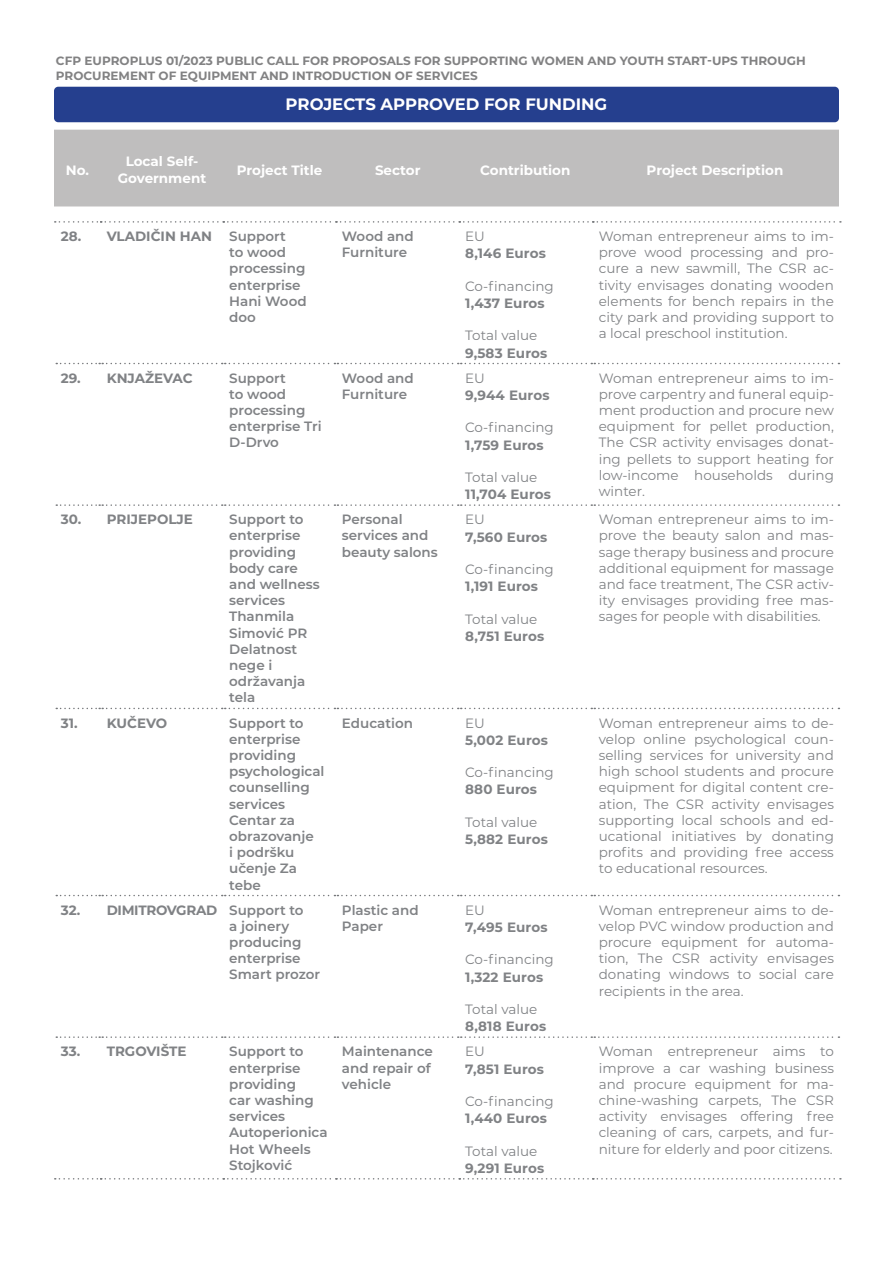
<style>
.page{position:relative;width:893px;height:1263px;background:#fff}
.page>*{position:absolute;margin:0;border:0;box-sizing:border-box;transform-origin:0 0}
.t1{font:700 16.5px "Montserrat";color:#fff}
.t2{font:13.5px/16.2px "Montserrat";color:#808285;text-align:justify}
.t3{font:600 13.5px/16.2px "Montserrat";color:#808285}
.t4{font:700 13.5px "Montserrat";letter-spacing:.005em;color:#808285}
.t5{font:700 13.5px/17.2px "Montserrat";color:#fff;text-align:center}
.t6{font:700 12px/14.4px "Montserrat";color:#828283}
.s1{font-weight:700}
</style>
<div class="page">
<div style="left:54px;top:87px;width:785px;height:35px;background:#253f8e;border-radius:4px"></div>
<div style="left:54px;top:130px;width:785px;height:76px;background:#bfbebe"></div>
<svg style="left:55px;top:221px;width:786px;height:2px"></svg>
<svg style="left:56px;top:363px;width:783px;height:1px"></svg>
<svg style="left:56px;top:504px;width:783px;height:2px"></svg>
<svg style="left:56px;top:708px;width:783px;height:1px"></svg>
<svg style="left:56px;top:895px;width:783px;height:1px"></svg>
<svg style="left:56px;top:1036px;width:783px;height:2px"></svg>
<svg style="left:55px;top:1178px;width:786px;height:1px"></svg>
<p class="t6" style="left:56px;top:53px;width:751px">CFP EUPROPLUS 01/2023 PUBLIC CALL FOR PROPOSALS FOR SUPPORTING WOMEN AND YOUTH START-UPS THROUGH<br>PROCUREMENT OF EQUIPMENT AND INTRODUCTION OF SERVICES</p>
<p class="t1" style="left:286px;top:92px;width:323px">PROJECTS APPROVED FOR FUNDING</p>
<p class="t5" style="left:66px;top:161px;width:25px">No.</p>
<p class="t5" style="left:118px;top:152px;width:90px">Local Self-<br>Government</p>
<p class="t5" style="left:237px;top:161px;width:87px">Project Title</p>
<p class="t5" style="left:375px;top:161px;width:47px">Sector</p>
<p class="t5" style="left:480px;top:161px;width:92px">Contribution</p>
<p class="t5" style="left:647px;top:161px;width:138px">Project Description</p>
<p class="t4" style="left:61px;top:226px;width:153px">28. VLADIČIN HAN</p>
<p class="t3" style="left:229px;top:227px;width:79px">Support<br>to wood processing enterprise<br>Hani Wood doo</p>
<p class="t3" style="left:342px;top:227px;width:73px">Wood and<br>Furniture</p>
<p class="t2" style="left:465px;top:228px;width:21px">EU</p>
<p class="t4" style="left:465px;top:244px;width:82px">8,146 Euros</p>
<p class="t2" style="left:465px;top:277px;width:90px">Co-financing</p>
<p class="t4" style="left:465px;top:293px;width:81px">1,437 Euros</p>
<p class="t2" style="left:465px;top:327px;width:74px">Total value</p>
<p class="t4" style="left:465px;top:343px;width:84px">9,583 Euros</p>
<p class="t4" style="left:61px;top:368px;width:133px">29. KNJAŽEVAC</p>
<p class="t3" style="left:229px;top:369px;width:94px">Support<br>to wood processing enterprise Tri<br>D-Drvo</p>
<p class="t3" style="left:342px;top:369px;width:73px">Wood and<br>Furniture</p>
<p class="t2" style="left:465px;top:369px;width:21px">EU</p>
<p class="t4" style="left:465px;top:385px;width:86px">9,944 Euros</p>
<p class="t2" style="left:465px;top:419px;width:90px">Co-financing</p>
<p class="t4" style="left:465px;top:435px;width:80px">1,759 Euros</p>
<p class="t2" style="left:465px;top:468px;width:74px">Total value</p>
<p class="t4" style="left:465px;top:485px;width:87px">11,704 Euros</p>
<p class="t4" style="left:61px;top:510px;width:134px">30. PRIJEPOLJE</p>
<p class="t3" style="left:229px;top:511px;width:92px">Support to enterprise providing body care and wellness services<br>Thanmila<br>Simović PR<br>Delatnost nege i održavanja tela</p>
<p class="t3" style="left:342px;top:511px;width:97px">Personal services and beauty salons</p>
<p class="t2" style="left:465px;top:511px;width:21px">EU</p>
<p class="t4" style="left:465px;top:527px;width:84px">7,560 Euros</p>
<p class="t2" style="left:465px;top:560px;width:90px">Co-financing</p>
<p class="t4" style="left:465px;top:577px;width:74px">1,191 Euros</p>
<p class="t2" style="left:465px;top:610px;width:74px">Total value</p>
<p class="t4" style="left:465px;top:626px;width:80px">8,751 Euros</p>
<p class="t4" style="left:61px;top:713px;width:108px">31. KUČEVO</p>
<p class="t3" style="left:229px;top:714px;width:97px">Support to enterprise providing psychological counselling services<br>Centar za obrazovanje<br>i podršku učenje Za tebe</p>
<p class="t3" style="left:342px;top:714px;width:73px">Education</p>
<p class="t2" style="left:465px;top:714px;width:21px">EU</p>
<p class="t4" style="left:465px;top:730px;width:84px">5,002 Euros</p>
<p class="t2" style="left:465px;top:764px;width:90px">Co-financing</p>
<p class="t4" style="left:465px;top:780px;width:73px">880 Euros</p>
<p class="t2" style="left:465px;top:813px;width:74px">Total value</p>
<p class="t4" style="left:465px;top:829px;width:84px">5,882 Euros</p>
<p class="t3" style="left:229px;top:901px;width:93px;text-indent:-168px"><span class="s1">32. DIMITROVGRAD</span> Support to<br>a joinery producing enterprise<br>Smart prozor</p>
<p class="t3" style="left:342px;top:901px;width:78px">Plastic and<br>Paper</p>
<p class="t2" style="left:465px;top:901px;width:21px">EU</p>
<p class="t4" style="left:465px;top:917px;width:84px">7,495 Euros</p>
<p class="t2" style="left:465px;top:951px;width:90px">Co-financing</p>
<p class="t4" style="left:465px;top:967px;width:79px">1,322 Euros</p>
<p class="t2" style="left:465px;top:1000px;width:74px">Total value</p>
<p class="t4" style="left:465px;top:1017px;width:82px">8,818 Euros</p>
<p class="t4" style="left:61px;top:1042px;width:127px">33. TRGOVIŠTE</p>
<p class="t3" style="left:229px;top:1043px;width:100px">Support to enterprise providing<br>car washing services<br>Autoperionica<br>Hot Wheels<br>Stojković</p>
<p class="t3" style="left:342px;top:1043px;width:93px">Maintenance and repair of vehicle</p>
<p class="t2" style="left:465px;top:1043px;width:21px">EU</p>
<p class="t4" style="left:465px;top:1059px;width:80px">7,851 Euros</p>
<p class="t2" style="left:465px;top:1092px;width:90px">Co-financing</p>
<p class="t4" style="left:465px;top:1109px;width:83px">1,440 Euros</p>
<p class="t2" style="left:465px;top:1142px;width:74px">Total value</p>
<p class="t4" style="left:465px;top:1158px;width:81px">9,291 Euros</p>
<p class="t2" style="left:599px;top:228px;width:237px">Woman entrepreneur aims to im&shy;prove wood processing and pro&shy;cure a new sawmill, The CSR ac&shy;tivity envisages donating wooden elements for bench repairs in the city park and providing support to a local preschool institution.</p>
<p class="t2" style="left:599px;top:369px;width:237px">Woman entrepreneur aims to im&shy;prove carpentry and funeral equip&shy;ment production and procure new equipment for pellet production, The CSR activity envisages donat&shy;ing pellets to support heating for low-income households during winter.</p>
<p class="t2" style="left:599px;top:511px;width:237px">Woman entrepreneur aims to im&shy;prove the beauty salon and mas&shy;sage therapy business and procure additional equipment for massage and face treatment, The CSR activ&shy;ity envisages providing free mas&shy;sages for people with disabilities.</p>
<p class="t2" style="left:599px;top:714px;width:237px">Woman entrepreneur aims to de&shy;velop online psychological coun&shy;selling services for university and high school students and procure equipment for digital content cre&shy;ation, The CSR activity envisages supporting local schools and ed&shy;ucational initiatives by donating profits and providing free access to educational resources.</p>
<p class="t2" style="left:599px;top:901px;width:237px">Woman entrepreneur aims to de&shy;velop PVC window production and procure equipment for automa&shy;tion, The CSR activity envisages donating windows to social care recipients in the area.</p>
<p class="t2" style="left:599px;top:1043px;width:237px">Woman entrepreneur aims to improve a car washing business and procure equipment for ma&shy;chine-washing carpets, The CSR activity envisages offering free cleaning of cars, carpets, and fur&shy;niture for elderly and poor citizens.</p>
</div>
